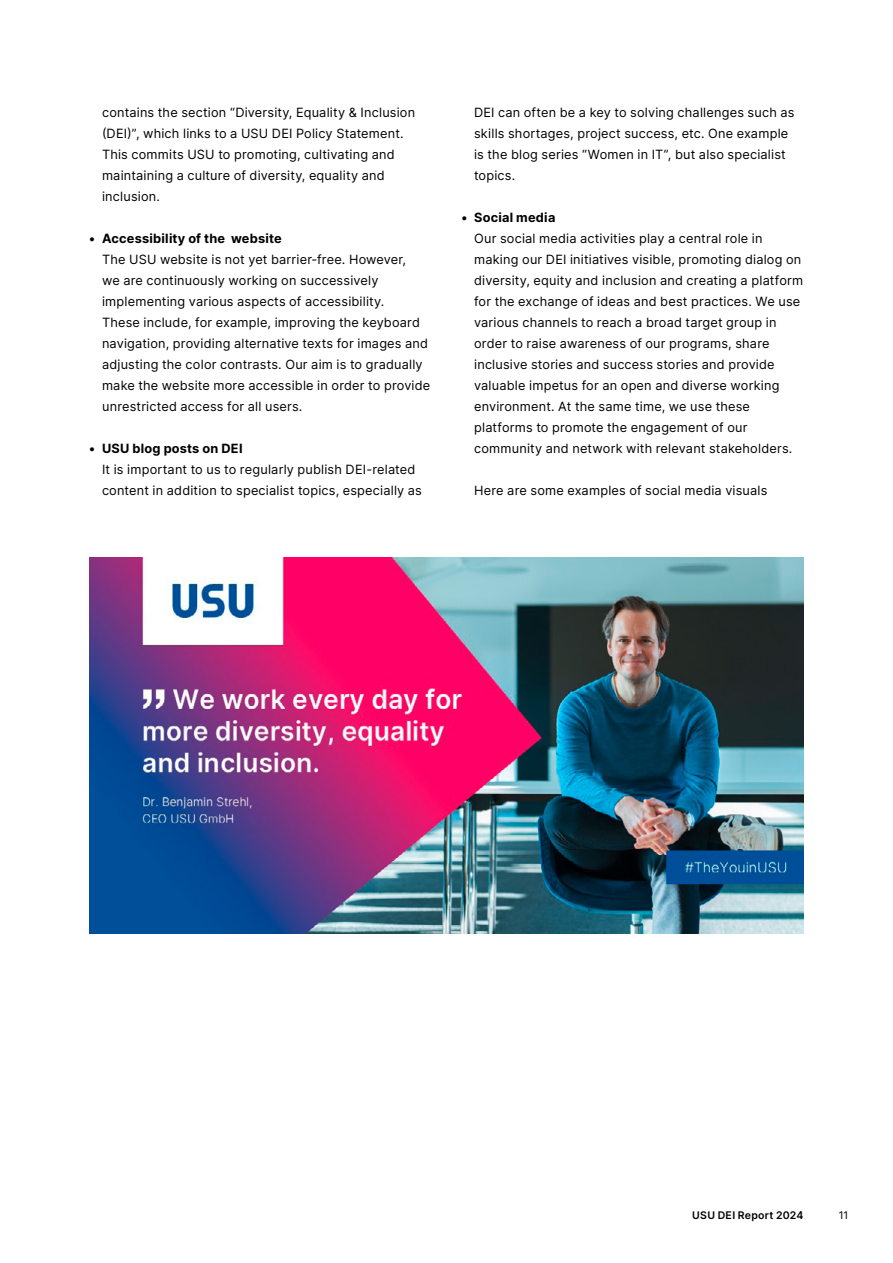
<style>
.page{position:relative;width:893px;height:1263px;background:#fff}
.page>*{position:absolute;margin:0;border:0;box-sizing:border-box;transform-origin:0 0}
.t1{font:12.75px/21px "Inter";letter-spacing:.015em;color:#000}
.t2{font:700 12.75px "Inter";letter-spacing:.02em;color:#000}
.t3{font:600 10.5px "Inter";letter-spacing:.025em;color:#000}
.t4{font:10.5px "Inter";color:#000}
.s1{font-weight:700;color:#fff}
</style>
<div class="page">
<img style="left:89px;top:558px;width:715px;height:375px">
<p class="t1" style="left:102px;top:101px;width:315px">contains the section “Diversity, Equality &amp; Inclusion (DEI)”, which links to a USU DEI Policy Statement.<br>This commits USU to promoting, cultivating and maintaining a culture of diversity, equality and inclusion.</p>
<p class="t2" style="left:89px;top:228px;width:194px">• Accessibility of the website</p>
<p class="t1" style="left:102px;top:248px;width:330px">The USU website is not yet barrier-free. However,<br>we are continuously working on successively implementing various aspects of accessibility.<br>These include, for example, improving the keyboard navigation, providing alternative texts for images and adjusting the color contrasts. Our aim is to gradually make the website more accessible in order to provide unrestricted access for all users.</p>
<p class="t2" style="left:89px;top:438px;width:155px">• USU blog posts on DEI</p>
<p class="t1" style="left:102px;top:458px;width:321px">It is important to us to regularly publish DEI-related content in addition to specialist topics, especially as</p>
<p class="t1" style="left:474px;top:101px;width:322px">DEI can often be a key to solving challenges such as skills shortages, project success, etc. One example is the blog series “Women in IT”, but also specialist topics.<span class="s1">er.</span></p>
<p class="t2" style="left:461px;top:207px;width:96px">• Social media</p>
<p class="t1" style="left:474px;top:227px;width:331px">Our social media activities play a central role in making our DEI initiatives visible, promoting dialog on diversity, equity and inclusion and creating a platform for the exchange of ideas and best practices. We use various channels to reach a broad target group in order to raise awareness of our programs, share inclusive stories and success stories and provide valuable impetus for an open and diverse working environment. At the same time, we use these platforms to promote the engagement of our community and network with relevant stakeholders.</p>
<p class="t1" style="left:474px;top:479px;width:295px">Here are some examples of social media visuals</p>
<p class="t3" style="left:692px;top:1207px;width:113px">USU DEI Report 2024</p>
<p class="t4" style="left:839px;top:1207px;width:11px">11</p>
</div>
